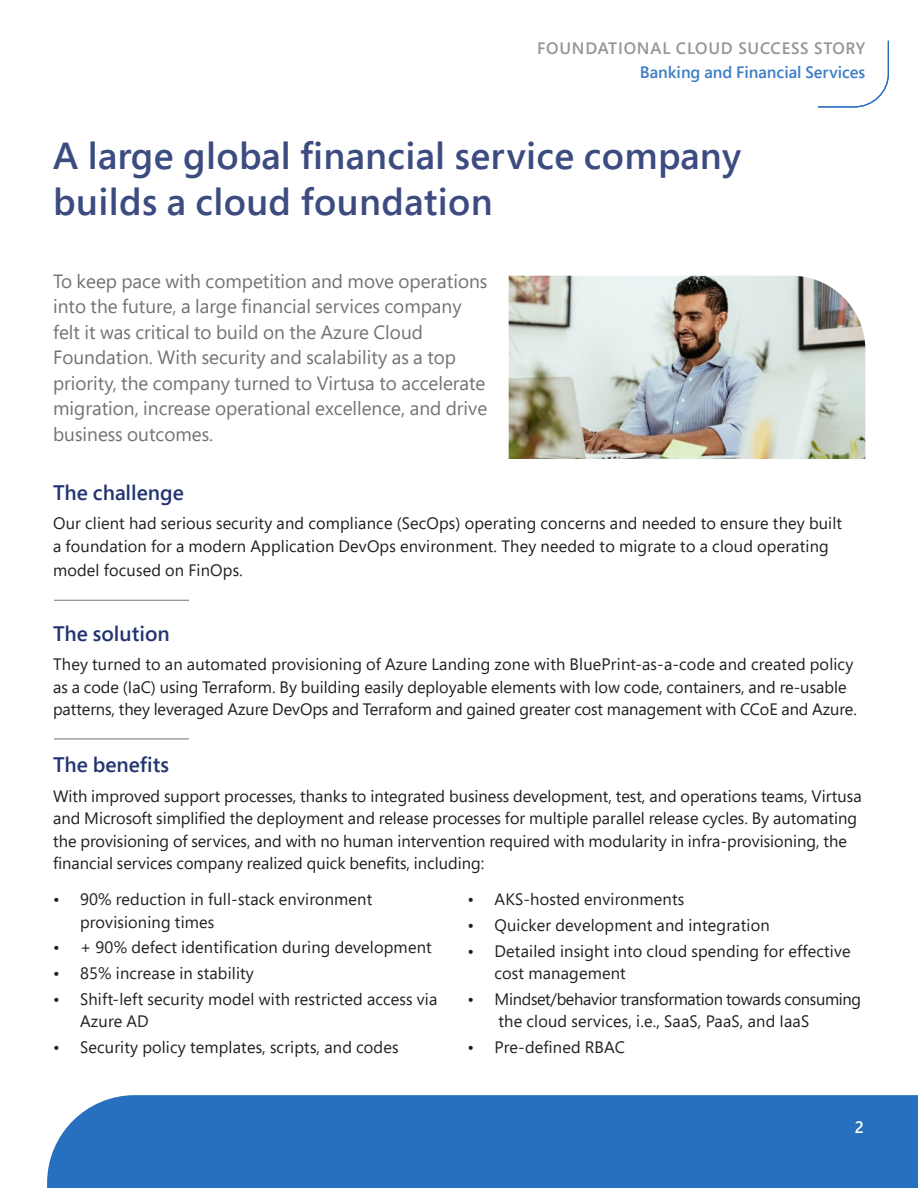
<style>
.page{position:relative;width:918px;height:1188px;background:#fff}
.page>*{position:absolute;margin:0;border:0;box-sizing:border-box;transform-origin:0 0}
.Heading_1{font:600 37.5px/46.5px "Segoe Pro";letter-spacing:.01em;color:#3c4b80}
.Subhead{font:600 21px "Segoe Pro";color:#233570}
.Intro_Grey{font:19.2px/25.5px "Segoe Pro";color:#737373}
.body{font:16.5px/22.5px "Segoe Pro";letter-spacing:.01em;color:#231f20}
.body-2{font:16.5px/22.5px "Segoe Pro";letter-spacing:-.02em;color:#231f20}
.Success_Story_Runner{font:600 16.5px "Segoe Pro";letter-spacing:.05em;color:#969696}
.Success_Story_Runner-2{font:600 16.5px "Segoe Pro";color:#3d7ec5}
.t1{font:600 16.5px "Segoe Pro";color:#fff}
</style>
<div class="page">
<div style="left:47px;top:1095px;width:871px;height:93px;background:#2770bf"></div>
<img style="left:509px;top:276px;width:356px;height:183px">
<svg style="left:818px;top:40px;width:71px;height:68px"></svg>
<hr style="left:54px;top:600px;width:135px;height:1px;background:#737373">
<hr style="left:54px;top:739px;width:135px;height:1px;background:#737373">
<p class="Success_Story_Runner" style="left:537px;top:37px;width:330px">FOUNDATIONAL CLOUD SUCCESS STORY</p>
<p class="Success_Story_Runner-2" style="left:640px;top:61px;width:227px">Banking and Financial Services</p>
<p class="Heading_1" style="left:53px;top:131px;width:690px">A large global financial service company builds a cloud foundation</p>
<p class="Intro_Grey" style="left:53px;top:268px;width:436px">To keep pace with competition and move operations into the future, a large financial services company felt it was critical to build on the Azure Cloud Foundation. With security and scalability as a top priority, the company turned to Virtusa to accelerate migration, increase operational excellence, and drive business outcomes.</p>
<p class="Subhead" style="left:53px;top:478px;width:132px">The challenge</p>
<p class="body" style="left:53px;top:512px;width:791px">Our client had serious security and compliance (SecOps) operating concerns and needed to ensure they built a foundation for a modern Application DevOps environment. They needed to migrate to a cloud operating</p>
<p class="body" style="left:53px;top:558px;width:191px">model focused on FinOps.</p>
<p class="Subhead" style="left:53px;top:619px;width:118px">The solution</p>
<p class="body" style="left:53px;top:653px;width:805px">They turned to an automated provisioning of Azure Landing zone with BluePrint-as-a-code and created policy as a code (IaC) using Terraform. By building easily deployable elements with low code, containers, and re-usable patterns, they leveraged Azure DevOps and Terraform and gained greater cost management with CCoE and Azure.</p>
<p class="Subhead" style="left:53px;top:751px;width:118px">The benefits</p>
<p class="body" style="left:53px;top:784px;width:810px">With improved support processes, thanks to integrated business development, test, and operations teams, Virtusa and Microsoft simplified the deployment and release processes for multiple parallel release cycles. By automating the provisioning of services, and with no human intervention required with modularity in infra-provisioning, the financial services company realized quick benefits, including:</p>
<p class="body" style="left:80px;top:888px;width:294px;text-indent:-27px">• 90% reduction in full-stack environment provisioning times</p>
<p class="body" style="left:53px;top:936px;width:380px">• + 90% defect identification during development</p>
<p class="body" style="left:53px;top:962px;width:202px">• 85% increase in stability</p>
<p class="body" style="left:80px;top:987px;width:359px;text-indent:-27px">• Shift-left security model with restricted access via<br>Azure AD</p>
<p class="body" style="left:53px;top:1036px;width:347px">• Security policy templates, scripts, and codes</p>
<p class="body" style="left:468px;top:888px;width:218px">• AKS-hosted environments</p>
<p class="body" style="left:468px;top:913px;width:304px">• Quicker development and integration</p>
<p class="body" style="left:495px;top:939px;width:358px;text-indent:-27px">• Detailed insight into cloud spending for effective cost management</p>
<p class="body-2" style="left:499px;top:987px;width:364px;text-indent:-31px">• Mindset/behavior transformation towards consuming the cloud services, i.e., SaaS, PaaS, and IaaS</p>
<p class="body" style="left:468px;top:1036px;width:159px">• Pre-defined RBAC</p>
<p class="t1" style="left:855px;top:1116px;width:11px">2</p>
</div>
